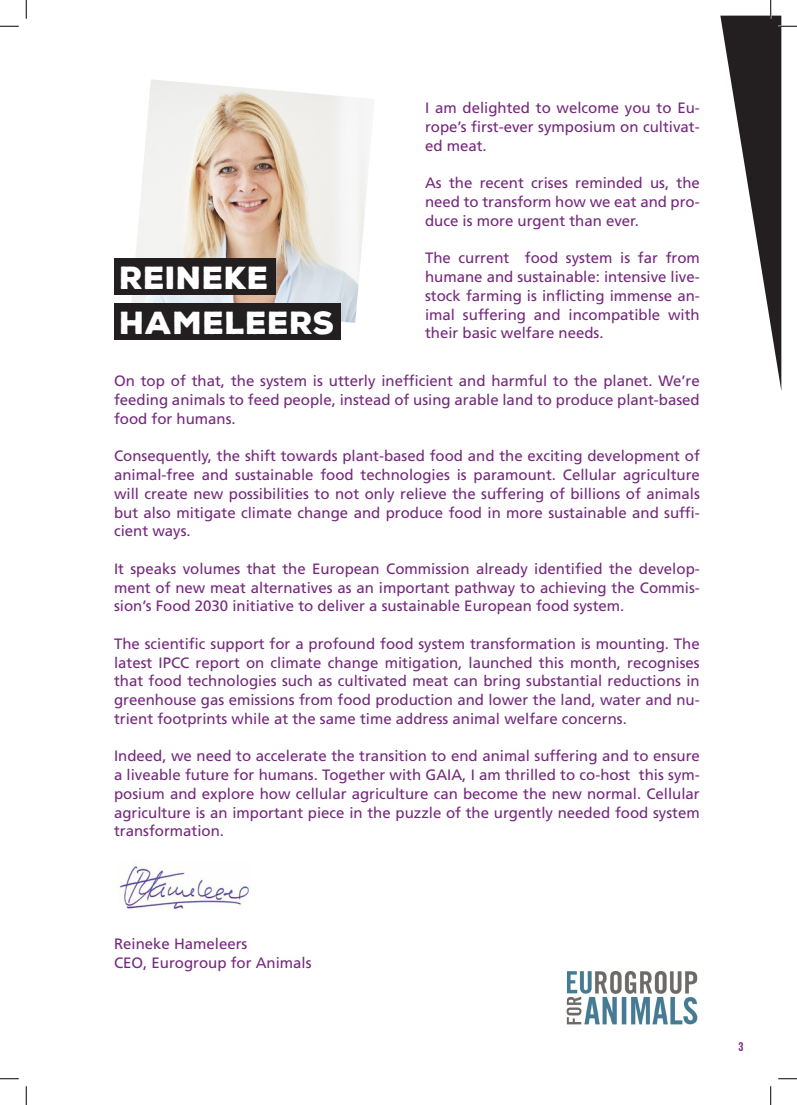
<style>
.page{position:relative;width:797px;height:1105px;background:#fff}
.page>*{position:absolute;margin:0;border:0;box-sizing:border-box;transform-origin:0 0}
.t1{font:900 31px "Nexa Rust Sans";letter-spacing:.01em;color:#fff}
.t2{font:15px/18.8px "Frutiger LT Std";color:#75287d;text-align:justify}
.t3{font:12.5px "Bebas Neue";color:#75287d}
</style>
<div class="page">
<img style="left:260px;top:89px;width:108px;height:234px">
<div style="left:114px;top:304px;width:227px;height:36px;background:#231f20"></div>
<div style="left:114px;top:258px;width:161px;height:37px;background:#231f20"></div>
<img style="left:566px;top:971px;width:132px;height:54px">
<svg style="left:114px;top:79px;width:146px;height:831px"></svg>
<svg style="left:0;top:25px;width:19px;height:2px"></svg>
<svg style="left:0;top:1078px;width:19px;height:1px"></svg>
<svg style="left:778px;top:1078px;width:19px;height:1px"></svg>
<svg style="left:25px;top:0;width:2px;height:19px"></svg>
<svg style="left:25px;top:1086px;width:2px;height:19px"></svg>
<svg style="left:720px;top:0;width:77px;height:391px"></svg>
<svg style="left:770px;top:1086px;width:1px;height:19px"></svg>
<h1 class="t1" style="left:120px;top:257px;width:151px">REINEKE</h1>
<h1 class="t1" style="left:120px;top:302px;width:217px">HAMELEERS</h1>
<p class="t2" style="left:425px;top:99px;width:276px">I am delighted to welcome you to Eu&shy;rope’s first-ever symposium on cultivat&shy;ed meat.</p>
<p class="t2" style="left:425px;top:174px;width:276px">As the recent crises reminded us, the need to transform how we eat and pro&shy;duce is more urgent than ever.</p>
<p class="t2" style="left:425px;top:249px;width:276px">The current food system is far from humane and sustainable: intensive live&shy;stock farming is inflicting immense an&shy;imal suffering and incompatible with</p>
<p class="t2" style="left:425px;top:324px;width:180px">their basic welfare needs.</p>
<p class="t2" style="left:114px;top:372px;width:587px">On top of that, the system is utterly inefficient and harmful to the planet. We’re feeding animals to feed people, instead of using arable land to produce plant-based food for humans.</p>
<p class="t2" style="left:114px;top:447px;width:587px">Consequently, the shift towards plant-based food and the exciting development of animal-free and sustainable food technologies is paramount. Cellular agriculture will create new possibilities to not only relieve the suffering of billions of animals but also mitigate climate change and produce food in more sustainable and suffi&shy;cient ways.</p>
<p class="t2" style="left:114px;top:559px;width:587px">It speaks volumes that the European Commission already identified the develop&shy;ment of new meat alternatives as an important pathway to achieving the Commis&shy;sion’s Food 2030 initiative to deliver a sustainable European food system.</p>
<p class="t2" style="left:114px;top:634px;width:587px">The scientific support for a profound food system transformation is mounting. The latest IPCC report on climate change mitigation, launched this month, recognises that food technologies such as cultivated meat can bring substantial reductions in greenhouse gas emissions from food production and lower the land, water and nu&shy;trient footprints while at the same time address animal welfare concerns.</p>
<p class="t2" style="left:114px;top:747px;width:587px">Indeed, we need to accelerate the transition to end animal suffering and to ensure a liveable future for humans. Together with GAIA, I am thrilled to co-host this sym&shy;posium and explore how cellular agriculture can become the new normal. Cellular agriculture is an important piece in the puzzle of the urgently needed food system transformation.</p>
<p class="t2" style="left:114px;top:934px;width:199px">Reineke Hameleers<br>CEO, Eurogroup for Animals</p>
<p class="t3" style="left:738px;top:1040px;width:6px">3</p>
</div>
